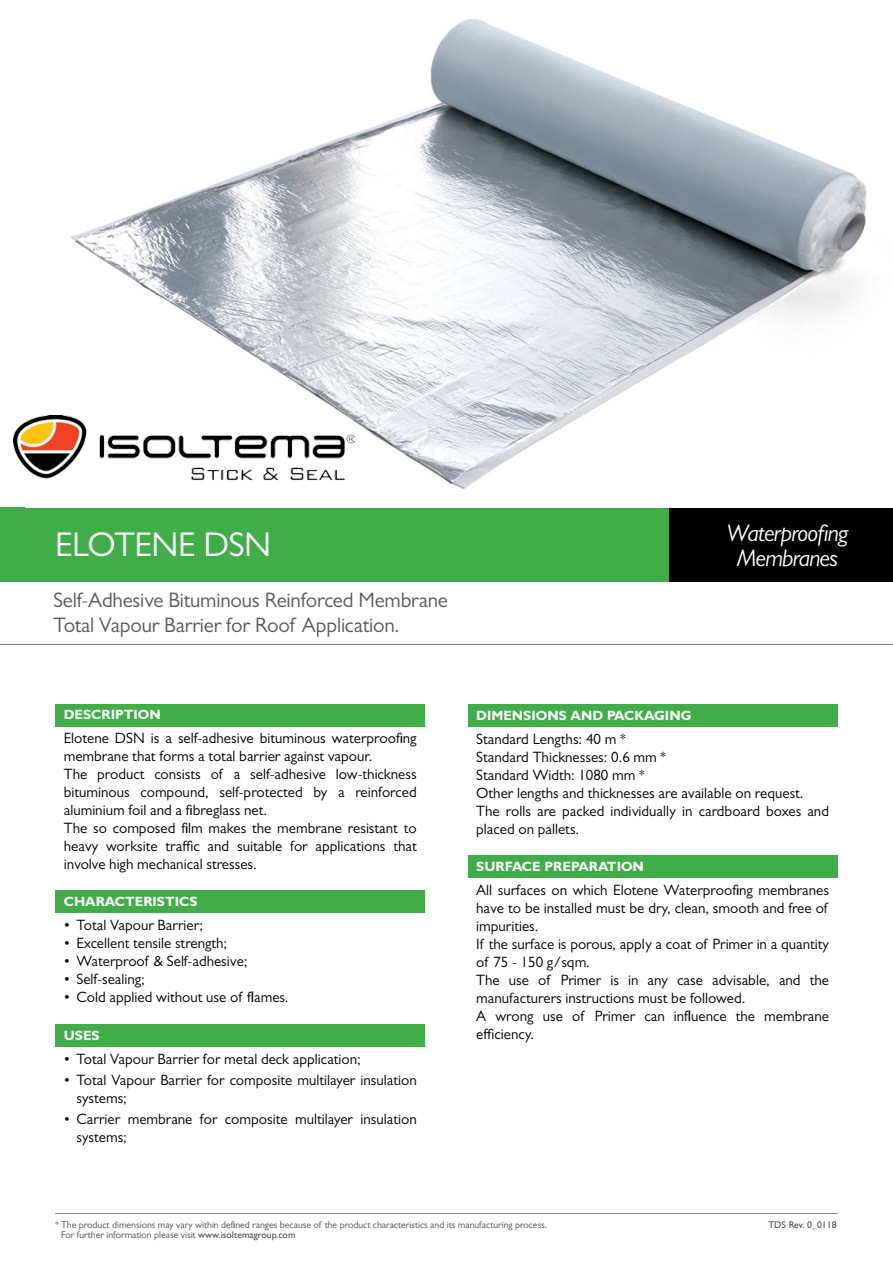
<style>
.page{position:relative;width:893px;height:1263px;background:#fff}
.page>*{position:absolute;margin:0;border:0;box-sizing:border-box;transform-origin:0 0}
.t1{font:34.5px "Gill Sans MT Pro";letter-spacing:-.01em;color:#fff}
.t2{font:italic 24px/25.5px "Gill Sans MT Pro";letter-spacing:-.03em;color:#fff;text-align:center}
.t3{font:21px/25.2px "Gill Sans MT Pro";letter-spacing:-.01em;color:#58595b}
.t4{font:15px/18px "Gill Sans MT Pro";color:#000}
.t5{font:700 13.5px "Gill Sans MT Pro";color:#fff}
.t6{font:9.75px "Gill Sans MT Pro";color:#4d4d4f}
.t7{font:500 9.75px "Gill Sans MT Pro";color:#4d4d4f}
.s1{font-weight:500}
</style>
<div class="page">
<div style="left:0;top:507px;width:879px;height:75px;background:#41ad49"></div>
<div style="left:669px;top:507px;width:224px;height:75px;background:#000"></div>
<hr style="left:0;top:644px;width:893px;height:1px;background:#808285">
<hr style="left:55px;top:1213px;width:783px;height:1px;background:#808285">
<img style="left:26px;top:19px;width:867px;height:489px">
<div style="left:468px;top:704px;width:370px;height:23px;background:#41ad49"></div>
<div style="left:468px;top:855px;width:370px;height:23px;background:#41ad49"></div>
<div style="left:55px;top:1024px;width:370px;height:23px;background:#41ad49"></div>
<div style="left:55px;top:890px;width:370px;height:23px;background:#41ad49"></div>
<div style="left:55px;top:704px;width:370px;height:23px;background:#41ad49"></div>
<img style="left:14px;top:415px;width:340px;height:70px">
<h1 class="t1" style="left:55px;top:524px;width:217px">ELOTENE dsN</h1>
<h3 class="t3" style="left:54px;top:587px;width:396px">Self-Adhesive Bituminous Reinforced Membrane<br>Total Vapour Barrier for Roof Application.</h3>
<p class="t5" style="left:64px;top:706px;width:98px">DESCRIPTION</p>
<p class="t4" style="left:64px;top:728px;width:354px">Elotene DSN is a self-adhesive bituminous waterproofing membrane that forms a total barrier against vapour.<br>The product consists of a self-adhesive low-thickness bituminous compound, self-protected by a reinforced aluminium foil and a fibreglass net.<br>The so composed film makes the membrane resistant to heavy worksite traffic and suitable for applications that involve high mechanical stresses.</p>
<p class="t5" style="left:64px;top:893px;width:135px">CHARACTERISTICS</p>
<p class="t4" style="left:64px;top:916px;width:141px">• Total Vapour Barrier;</p>
<p class="t4" style="left:64px;top:934px;width:165px">• Excellent tensile strength;</p>
<p class="t4" style="left:64px;top:952px;width:185px">• Waterproof &amp; Self-adhesive;</p>
<p class="t4" style="left:64px;top:970px;width:83px">• Self-sealing;</p>
<p class="t4" style="left:64px;top:988px;width:226px">• Cold applied without use of flames.</p>
<p class="t5" style="left:64px;top:1027px;width:37px">USES</p>
<p class="t4" style="left:64px;top:1049px;width:299px">• Total Vapour Barrier for metal deck application;</p>
<p class="t4" style="left:77px;top:1070px;width:342px;text-indent:-13px">• Total Vapour Barrier for composite multilayer insulation systems;</p>
<p class="t4" style="left:77px;top:1109px;width:342px;text-indent:-13px">• Carrier membrane for composite multilayer insulation systems;</p>
<h2 class="t2" style="left:726px;top:519px;width:123px">Waterproofing<br>Membranes</h2>
<p class="t5" style="left:476px;top:707px;width:217px">DIMENSIONS AND PACKAGING</p>
<p class="t4" style="left:476px;top:729px;width:354px">Standard Lengths: 40 m *<br>Standard Thicknesses: 0.6 mm *<br>Standard Width: 1080 mm *<br>Other lengths and thicknesses are available on request.<br>The rolls are packed individually in cardboard boxes and placed on pallets.</p>
<p class="t5" style="left:476px;top:858px;width:169px">SURFACE PREPARATION</p>
<p class="t4" style="left:476px;top:881px;width:354px">All surfaces on which Elotene Waterproofing membranes have to be installed must be dry, clean, smooth and free of impurities.<br>If the surface is porous, apply a coat of Primer in a quantity of 75 - 150 g/sqm.<br>The use of Primer is in any case advisable, and the manufacturers instructions must be followed.<br>A wrong use of Primer can influence the membrane efficiency.</p>
<p class="t6" style="left:55px;top:1219px;width:493px">* The product dimensions may vary within defined ranges because of the product characteristics and its manufacturing process.</p>
<p class="t7" style="left:768px;top:1219px;width:70px">TDS Rev. 0_0118</p>
<p class="t6" style="left:61px;top:1229px;width:236px">For further information please visit <span class="s1">www.isoltemagroup.com</span></p>
</div>
